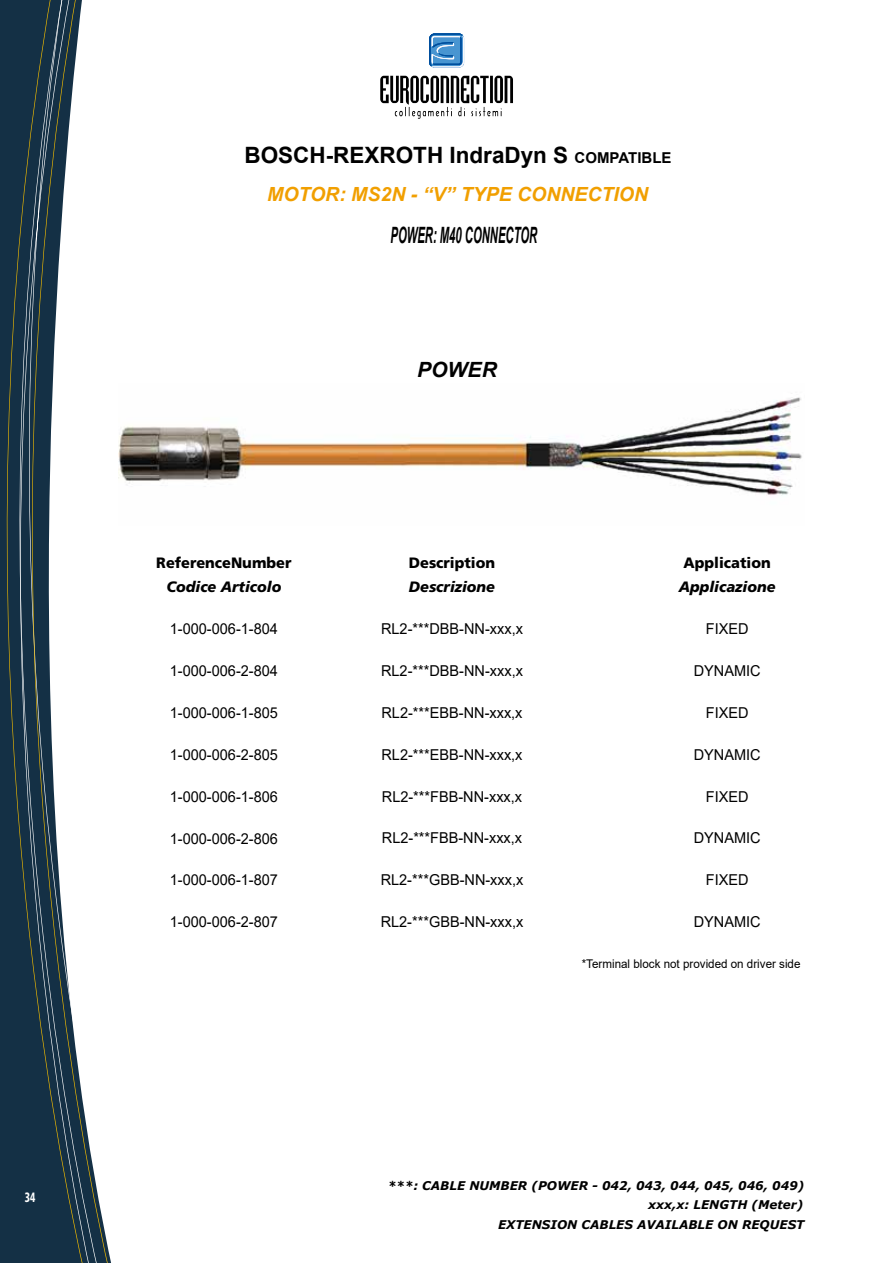
<style>
.page{position:relative;width:893px;height:1263px;background:#fff}
.page>*{position:absolute;margin:0;border:0;box-sizing:border-box;transform-origin:0 0}
.t1{font:700 22.5px "Arial";color:#000}
.t2{font:italic 700 22.5px "Arial";color:#000;scale:.5 1}
.t3{font:italic 700 21px "Arial";letter-spacing:.005em;color:#000}
.t4{font:italic 700 19.5px "Arial";color:#f19f00}
.t5{font:15px "Arial";color:#000}
.t6{font:900 15px "Frutiger LT Std";color:#000}
.t7{font:italic 900 15px "Frutiger LT Std";color:#000}
.t8{font:900 condensed 13.5px "Frutiger LT Std";color:#fff;scale:.75 1}
.t9{font:italic 700 12px/18.8px "Verdana";color:#000;text-align:right}
.t10{font:12px "Arial";color:#000}
.s1{font-size:15px}
</style>
<div class="page">
<svg style="left:0;top:0;width:110px;height:1263px"></svg>
<svg style="left:380px;top:76px;width:133px;height:43px"></svg>
<svg style="left:429px;top:33px;width:35px;height:35px"></svg>
<svg style="left:429px;top:33px;width:35px;height:34px"></svg>
<img style="left:118px;top:397px;width:684px;height:99px">
<p class="t8" style="left:25px;top:1189px;width:16px">34</p>
<h1 class="t1" style="left:245px;top:139px;width:428px">BOSCH-REXROTH IndraDyn S <span class="s1">COMPATIBLE</span></h1>
<h3 class="t4" style="left:267px;top:181px;width:383px">MOTOR: MS2N - “V” TYPE CONNECTION</h3>
<h1 class="t2" style="left:391px;top:220px;width:295px">POWER: M40 CONNECTOR</h1>
<h2 class="t3" style="left:417px;top:356px;width:81px">POWER</h2>
<p class="t6" style="left:156px;top:554px;width:137px">ReferenceNumber</p>
<p class="t6" style="left:409px;top:554px;width:88px">Description</p>
<p class="t6" style="left:684px;top:554px;width:89px">Application</p>
<p class="t7" style="left:166px;top:578px;width:116px">Codice Articolo</p>
<p class="t7" style="left:409px;top:577px;width:88px">Descrizione</p>
<p class="t7" style="left:679px;top:577px;width:98px">Applicazione</p>
<p class="t5" style="left:170px;top:619px;width:110px">1-000-006-1-804</p>
<p class="t5" style="left:381px;top:619px;width:143px">RL2-***DBB-NN-xxx,x</p>
<p class="t5" style="left:706px;top:619px;width:44px">FIXED</p>
<p class="t5" style="left:170px;top:661px;width:110px">1-000-006-2-804</p>
<p class="t5" style="left:381px;top:660px;width:143px">RL2-***DBB-NN-xxx,x</p>
<p class="t5" style="left:694px;top:660px;width:68px">DYNAMIC</p>
<p class="t5" style="left:170px;top:702px;width:110px">1-000-006-1-805</p>
<p class="t5" style="left:381px;top:702px;width:143px">RL2-***EBB-NN-xxx,x</p>
<p class="t5" style="left:706px;top:702px;width:44px">FIXED</p>
<p class="t5" style="left:170px;top:744px;width:110px">1-000-006-2-805</p>
<p class="t5" style="left:381px;top:744px;width:143px">RL2-***EBB-NN-xxx,x</p>
<p class="t5" style="left:694px;top:744px;width:68px">DYNAMIC</p>
<p class="t5" style="left:170px;top:786px;width:110px">1-000-006-1-806</p>
<p class="t5" style="left:382px;top:786px;width:142px">RL2-***FBB-NN-xxx,x</p>
<p class="t5" style="left:706px;top:786px;width:44px">FIXED</p>
<p class="t5" style="left:170px;top:828px;width:110px">1-000-006-2-806</p>
<p class="t5" style="left:382px;top:828px;width:142px">RL2-***FBB-NN-xxx,x</p>
<p class="t5" style="left:694px;top:828px;width:68px">DYNAMIC</p>
<p class="t5" style="left:170px;top:870px;width:110px">1-000-006-1-807</p>
<p class="t5" style="left:381px;top:870px;width:144px">RL2-***GBB-NN-xxx,x</p>
<p class="t5" style="left:706px;top:870px;width:44px">FIXED</p>
<p class="t5" style="left:170px;top:912px;width:110px">1-000-006-2-807</p>
<p class="t5" style="left:381px;top:911px;width:144px">RL2-***GBB-NN-xxx,x</p>
<p class="t5" style="left:694px;top:911px;width:68px">DYNAMIC</p>
<p class="t10" style="left:582px;top:955px;width:220px">*Terminal block not provided on driver side</p>
<p class="t9" style="left:388px;top:1176px;width:418px">***: CABLE NUMBER (POWER - 042, 043, 044, 045, 046, 049) xxx,x: LENGTH (Meter)</p>
<p class="t9" style="left:498px;top:1215px;width:308px">EXTENSION CABLES AVAILABLE ON REQUEST</p>
</div>
